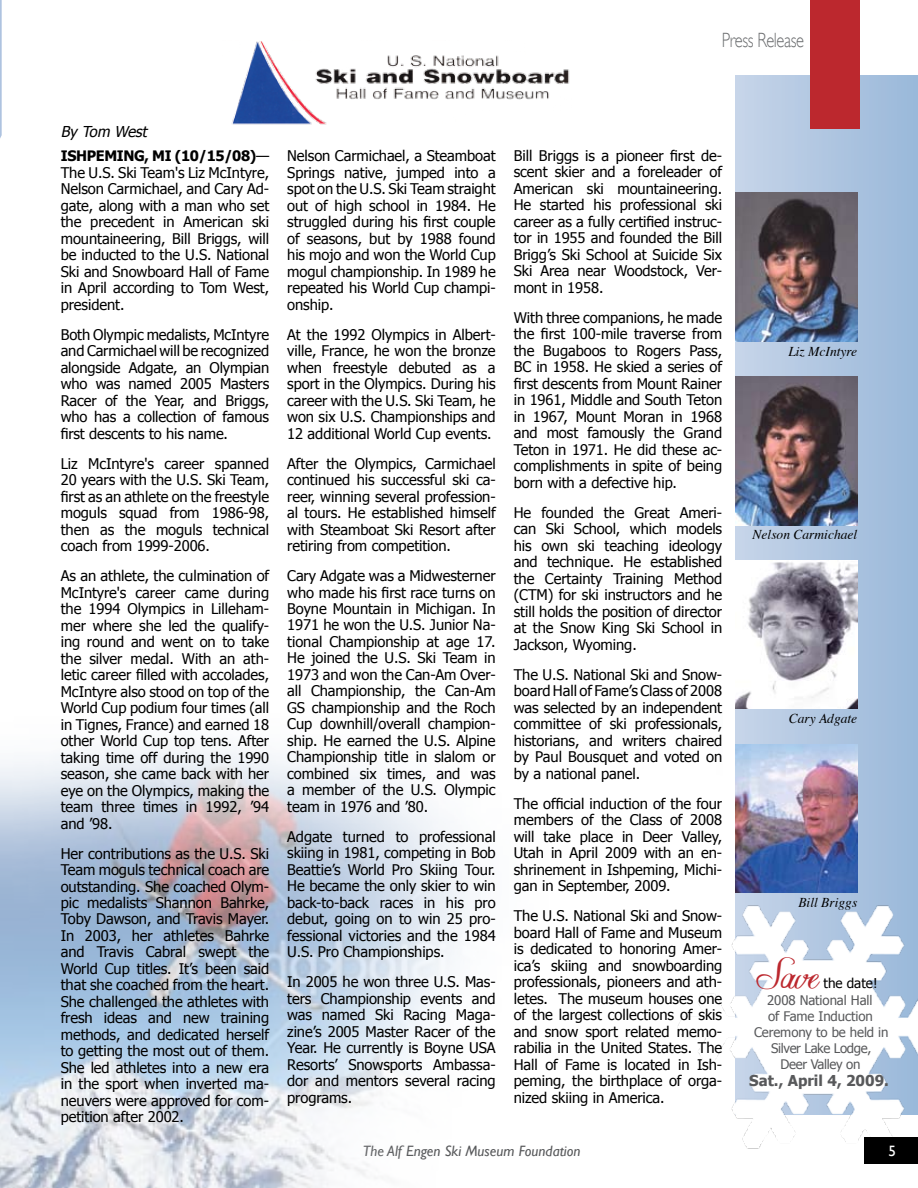
<style>
.page{position:relative;width:918px;height:1188px;background:#fff}
.page>*{position:absolute;margin:0;border:0;box-sizing:border-box;transform-origin:0 0}
.t1{font:42px "Freebooter Script";color:#bc282e}
.t2{font:300 20.7px "Gill Sans";letter-spacing:-.025em;color:#6d6f71;scale:.8 1}
.t3{font:italic 15px "Gill Sans";color:#58595b}
.t4{font:700 15px "Tahoma";color:#58595b}
.t5{font:italic 15px "Tahoma";color:#000}
.t6{font:15px "Gill Sans";color:#fff}
.t7{font:14.7px/16.5px "Tahoma";letter-spacing:-.005em;color:#000;text-align:justify}
.t8{font:700 14.4px "Tahoma";letter-spacing:-.025em;color:#000}
.t9{font:italic 13.5px "Times";color:#000}
.t10{font:13.5px "Tahoma";color:#000}
.t11{font:13.2px/16.2px "Tahoma";letter-spacing:-.005em;color:#58595b;text-align:center}
.s1{font-weight:400}
</style>
<div class="page">
<img style="left:0;top:748px;width:468px;height:440px">
<div style="left:736px;top:75px;width:182px;height:1039px;background:linear-gradient(to right,#c4d3e8,#9ab8d9)"></div>
<img style="left:232px;top:41px;width:338px;height:84px">
<div style="left:810px;top:0;width:50px;height:129px;background:#bc282e"></div>
<img style="left:736px;top:192px;width:121px;height:149px">
<img style="left:736px;top:376px;width:121px;height:149px">
<img style="left:736px;top:560px;width:121px;height:149px">
<svg style="left:0;top:0;width:2px;height:138px"></svg>
<img style="left:678px;top:856px;width:240px;height:293px">
<img style="left:736px;top:744px;width:121px;height:149px">
<div style="left:864px;top:1138px;width:54px;height:26px;background:#000"></div>
<h2 class="t2" style="left:722px;top:28px;width:104px">Press Release</h2>
<p class="t5" style="left:61px;top:122px;width:91px">By Tom West</p>
<p class="t8" style="left:61px;top:147px;width:210px">ISHPEMING, MI (10/15/08)<span class="s1">—</span></p>
<p class="t7" style="left:61px;top:164px;width:210px">The U.S. Ski Team's Liz McIntyre, Nelson Carmichael, and Cary Ad&shy;gate, along with a man who set the precedent in American ski mountaineering, Bill Briggs, will be inducted to the U.S. National Ski and Snowboard Hall of Fame in April according to Tom West, president.</p>
<p class="t7" style="left:61px;top:326px;width:210px">Both Olympic medalists, McIntyre and Carmichael will be recognized alongside Adgate, an Olympian who was named 2005 Masters Racer of the Year, and Briggs, who has a collection of famous first descents to his name.</p>
<p class="t7" style="left:61px;top:455px;width:210px">Liz McIntyre's career spanned 20 years with the U.S. Ski Team, first as an athlete on the freestyle moguls squad from 1986-98, then as the moguls technical coach from 1999-2006.</p>
<p class="t7" style="left:61px;top:567px;width:210px">As an athlete, the culmination of McIntyre's career came during the 1994 Olympics in Lilleham&shy;mer where she led the qualify&shy;ing round and went on to take the silver medal. With an ath&shy;letic career filled with accolades, McIntyre also stood on top of the World Cup podium four times (all in Tignes, France) and earned 18 other World Cup top tens. After taking time off during the 1990 season, she came back with her eye on the Olympics, making the team three times in 1992, ’94 and ’98.</p>
<p class="t7" style="left:61px;top:844px;width:210px">Her contributions as the U.S. Ski Team moguls technical coach are outstanding. She coached Olym&shy;pic medalists Shannon Bahrke, Toby Dawson, and Travis Mayer.<br>In 2003, her athletes Bahrke and Travis Cabral swept the World Cup titles. It’s been said that she coached from the heart.<br>She challenged the athletes with fresh ideas and new training methods, and dedicated herself to getting the most out of them.<br>She led athletes into a new era in the sport when inverted ma&shy;neuvers were approved for com&shy;petition after 2002.</p>
<p class="t7" style="left:287px;top:147px;width:210px">Nelson Carmichael, a Steamboat Springs native, jumped into a spot on the U.S. Ski Team straight out of high school in 1984. He struggled during his first couple of seasons, but by 1988 found his mojo and won the World Cup mogul championship. In 1989 he repeated his World Cup champi&shy;onship.</p>
<p class="t7" style="left:287px;top:326px;width:210px">At the 1992 Olympics in Albert&shy;ville, France, he won the bronze when freestyle debuted as a sport in the Olympics. During his career with the U.S. Ski Team, he won six U.S. Championships and 12 additional World Cup events.</p>
<p class="t7" style="left:287px;top:454px;width:210px">After the Olympics, Carmichael continued his successful ski ca&shy;reer, winning several profession&shy;al tours. He established himself with Steamboat Ski Resort after retiring from competition.</p>
<p class="t7" style="left:287px;top:567px;width:210px">Cary Adgate was a Midwesterner who made his first race turns on Boyne Mountain in Michigan. In 1971 he won the U.S. Junior Na&shy;tional Championship at age 17.<br>He joined the U.S. Ski Team in 1973 and won the Can-Am Over&shy;all Championship, the Can-Am GS championship and the Roch Cup downhill/overall champion&shy;ship. He earned the U.S. Alpine Championship title in slalom or combined six times, and was a member of the U.S. Olympic team in 1976 and ’80.</p>
<p class="t7" style="left:287px;top:828px;width:210px">Adgate turned to professional skiing in 1981, competing in Bob Beattie’s World Pro Skiing Tour.<br>He became the only skier to win back-to-back races in his pro debut, going on to win 25 pro&shy;fessional victories and the 1984<br>U.S. Pro Championships.</p>
<p class="t7" style="left:287px;top:973px;width:210px">In 2005 he won three U.S. Mas&shy;ters Championship events and was named Ski Racing Maga&shy;zine’s 2005 Master Racer of the Year. He currently is Boyne USA Resorts’ Snowsports Ambassa&shy;dor and mentors several racing programs.</p>
<p class="t7" style="left:514px;top:147px;width:210px">Bill Briggs is a pioneer first de&shy;scent skier and a foreleader of American ski mountaineering.<br>He started his professional ski career as a fully certified instruc&shy;tor in 1955 and founded the Bill Brigg’s Ski School at Suicide Six Ski Area near Woodstock, Ver&shy;mont in 1958.</p>
<p class="t7" style="left:514px;top:309px;width:210px">With three companions, he made the first 100-mile traverse from the Bugaboos to Rogers Pass, BC in 1958. He skied a series of first descents from Mount Rainer in 1961, Middle and South Teton in 1967, Mount Moran in 1968 and most famously the Grand Teton in 1971. He did these ac&shy;complishments in spite of being born with a defective hip.</p>
<p class="t7" style="left:514px;top:504px;width:210px">He founded the Great Ameri&shy;can Ski School, which models his own ski teaching ideology and technique. He established the Certainty Training Method (CTM) for ski instructors and he still holds the position of director at the Snow King Ski School in Jackson, Wyoming.</p>
<p class="t7" style="left:514px;top:666px;width:210px">The U.S. National Ski and Snow&shy;board Hall of Fame’s Class of 2008 was selected by an independent committee of ski professionals, historians, and writers chaired by Paul Bousquet and voted on by a national panel.</p>
<p class="t7" style="left:514px;top:795px;width:210px">The official induction of the four members of the Class of 2008 will take place in Deer Valley, Utah in April 2009 with an en&shy;shrinement in Ishpeming, Michi&shy;gan in September, 2009.</p>
<p class="t7" style="left:514px;top:907px;width:210px">The U.S. National Ski and Snow&shy;board Hall of Fame and Museum is dedicated to honoring Amer&shy;ica’s skiing and snowboarding professionals, pioneers and ath&shy;letes. The museum houses one of the largest collections of skis and snow sport related memo&shy;rabilia in the United States. The Hall of Fame is located in Ish&shy;peming, the birthplace of orga&shy;nized skiing in America.</p>
<p class="t3" style="left:363px;top:1142px;width:219px">The Alf Engen Ski Museum Foundation</p>
<p class="t9" style="left:788px;top:339px;width:70px">Liz McIntyre</p>
<p class="t9" style="left:753px;top:523px;width:106px">Nelson Carmichael</p>
<p class="t9" style="left:789px;top:707px;width:70px">Cary Adgate</p>
<p class="t9" style="left:798px;top:890px;width:60px">Bill Briggs</p>
<h1 class="t1" style="left:758px;top:949px;width:63px">Save</h1>
<p class="t10" style="left:824px;top:975px;width:55px">the date!</p>
<p class="t11" style="left:754px;top:991px;width:136px">2008 National Hall<br>of Fame Induction<br>Ceremony to be held in<br>Silver Lake Lodge,<br>Deer Valley on</p>
<p class="t4" style="left:749px;top:1071px;width:141px">Sat., April 4, 2009.</p>
<p class="t6" style="left:889px;top:1142px;width:9px">5</p>
</div>
